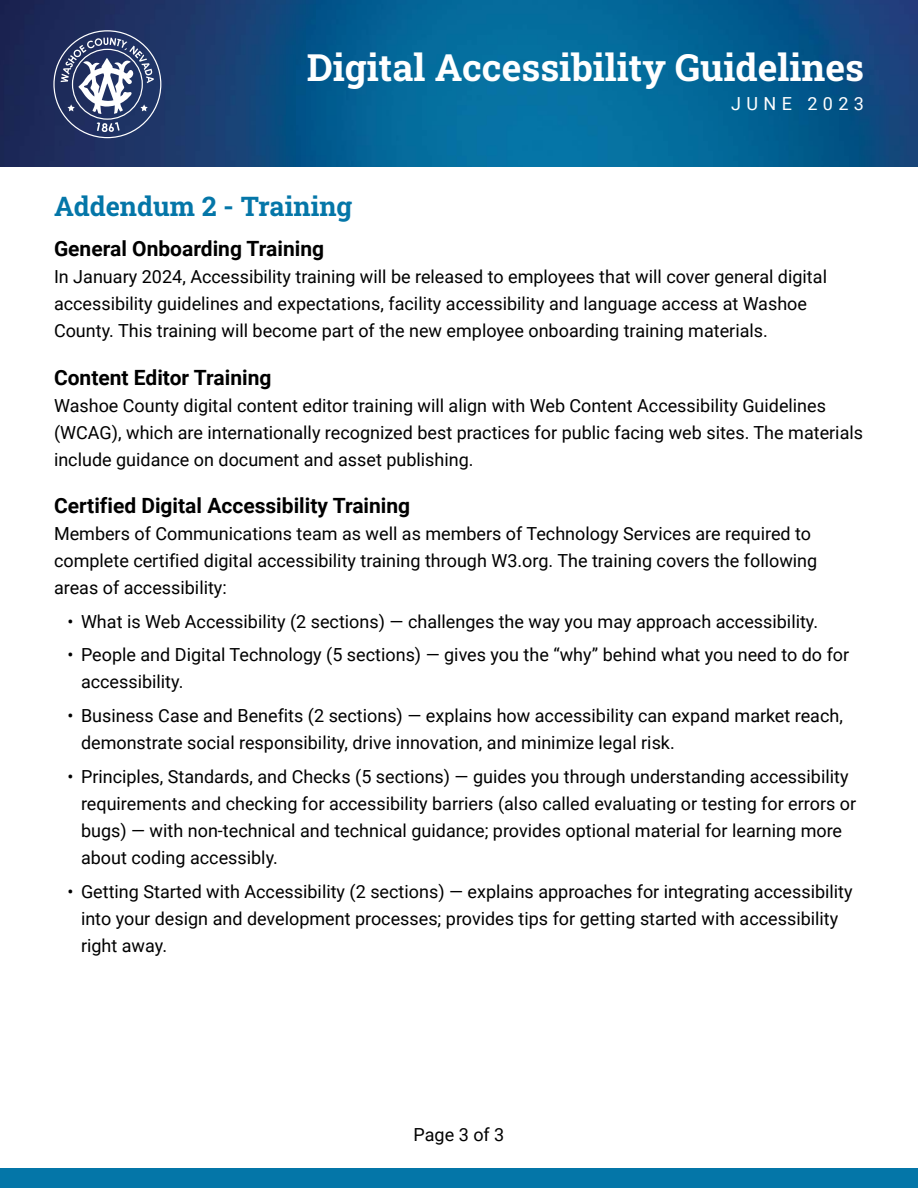
<style>
.page{position:relative;width:918px;height:1188px;background:#fff}
.page>*{position:absolute;margin:0;border:0;box-sizing:border-box;transform-origin:0 0}
.t1{font:37.5px "Roboto Slab";color:#fff}
.t2{font:27px "Roboto Slab";color:#0476a8}
.t3{font:700 21px "Roboto";color:#000}
.Paragraph{font:18px/27px "Roboto";color:#000}
.t4{font:18px "Roboto";letter-spacing:.3em;color:#fff}
</style>
<div class="page">
<img style="left:0;top:0;width:918px;height:166px">
<svg style="left:53px;top:30px;width:108px;height:108px;background:#515e84"></svg>
<div style="left:0;top:1169px;width:918px;height:19px;background:#0476a8"></div>
<h1 class="t1" style="left:307px;top:41px;width:559px">Digital Accessibility Guidelines</h1>
<p class="t4" style="left:731px;top:91px;width:134px">JUNE 2023</p>
<h1 class="t2" style="left:54px;top:188px;width:300px">Addendum 2 - Training</h1>
<h2 class="t3" style="left:54px;top:234px;width:272px">General Onboarding Training</h2>
<p class="Paragraph" style="left:54px;top:263px;width:775px">In January 2024, Accessibility training will be released to employees that will cover general digital accessibility guidelines and expectations, facility accessibility and language access at Washoe<br>County. This training will become part of the new employee onboarding training materials.</p>
<h2 class="t3" style="left:54px;top:362px;width:219px">Content Editor Training</h2>
<p class="Paragraph" style="left:54px;top:391px;width:811px">Washoe County digital content editor training will align with Web Content Accessibility Guidelines (WCAG), which are internationally recognized best practices for public facing web sites. The materials include guidance on document and asset publishing.</p>
<h2 class="t3" style="left:54px;top:491px;width:358px">Certified Digital Accessibility Training</h2>
<p class="Paragraph" style="left:54px;top:519px;width:765px">Members of Communications team as well as members of Technology Services are required to complete certified digital accessibility training through W3.org. The training covers the following areas of accessibility:</p>
<p class="Paragraph" style="left:68px;top:607px;width:752px">• What is Web Accessibility (2 sections) — challenges the way you may approach accessibility.</p>
<p class="Paragraph" style="left:81px;top:641px;width:770px;text-indent:-14px">• People and Digital Technology (5 sections) — gives you the “why” behind what you need to do for accessibility.</p>
<p class="Paragraph" style="left:81px;top:702px;width:763px;text-indent:-14px">• Business Case and Benefits (2 sections) — explains how accessibility can expand market reach, demonstrate social responsibility, drive innovation, and minimize legal risk.</p>
<p class="Paragraph" style="left:81px;top:762px;width:777px;text-indent:-14px">• Principles, Standards, and Checks (5 sections) — guides you through understanding accessibility requirements and checking for accessibility barriers (also called evaluating or testing for errors or bugs) — with non-technical and technical guidance; provides optional material for learning more about coding accessibly.</p>
<p class="Paragraph" style="left:81px;top:877px;width:773px;text-indent:-14px">• Getting Started with Accessibility (2 sections) — explains approaches for integrating accessibility into your design and development processes; provides tips for getting started with accessibility right away.</p>
<p class="Paragraph" style="left:414px;top:1120px;width:92px">Page 3 of 3</p>
</div>
